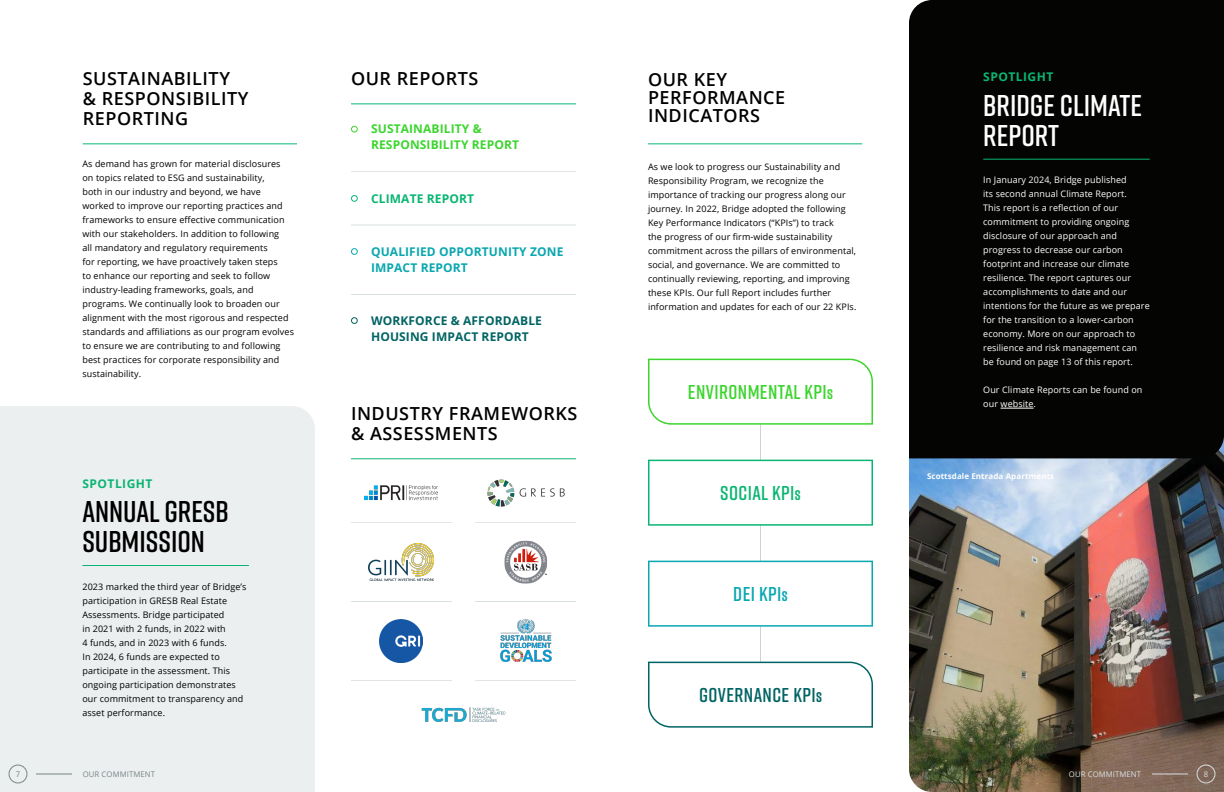
<style>
.page{position:relative;width:1224px;height:792px;background:#fff}
.page>*{position:absolute;margin:0;border:0;box-sizing:border-box;transform-origin:0 0}
.Spotlight_Header{font:600 30px/30px "Rift";color:#000}
.Spotlight_Header-2{font:600 30px/30px "Rift";color:#fff}
.t1{font:600 20px "Rift";letter-spacing:.02em;color:#3cd52e}
.t2{font:600 20px "Rift";letter-spacing:.02em;color:#006363}
.t3{font:600 20px "Rift";letter-spacing:.02em;color:#09b573}
.t4{font:600 20px "Rift";letter-spacing:.02em;color:#09a7af}
.Subtitle_Style{font:600 18px/20px "Open Sans";letter-spacing:.03em;color:#000}
.t5{font:700 12px/16px "Open Sans";letter-spacing:.01em;color:#006363}
.t6{font:700 12px/16px "Open Sans";letter-spacing:.01em;color:#09a7af}
.t7{font:700 12px/16px "Open Sans";letter-spacing:.01em;color:#3cd52e}
.Header_2{font:700 12px "Open Sans";letter-spacing:.04em;color:#0ab573}
.t8{font:700 12px "Open Sans";letter-spacing:.01em;color:#09b573}
.Paragraph_Style{font:9px/14px "Open Sans";letter-spacing:.01em;color:#000}
.t9{font:9px/14px "Open Sans";letter-spacing:.01em;color:#fff}
.Paragraph_Style-2{font:700 8px "Open Sans";letter-spacing:.01em;color:#fff}
.Numbers___Callouts_2{font:7.8px "Open Sans";letter-spacing:.01em;color:#788586}
.Numbers___Callouts_2-2{font:7.8px "Open Sans";letter-spacing:.01em;color:#d8dfe1}
.s1{font-weight:700;font-size:14px}
</style>
<div class="page">
<img style="left:909px;top:458px;width:315px;height:334px">
<hr style="left:648px;top:143px;width:214px;height:1px;background:#0ab573">
<hr style="left:83px;top:143px;width:214px;height:1px;background:#0ab573">
<hr style="left:351px;top:104px;width:225px;height:1px;background:#0ab573">
<hr style="left:351px;top:458px;width:225px;height:1px;background:#0ab573">
<hr style="left:760px;top:389px;width:1px;height:309px;background:#cdd4d6">
<svg style="left:648px;top:359px;width:225px;height:66px"></svg>
<svg style="left:648px;top:460px;width:225px;height:66px"></svg>
<svg style="left:648px;top:561px;width:225px;height:66px"></svg>
<svg style="left:648px;top:662px;width:225px;height:66px"></svg>
<svg style="left:351px;top:126px;width:7px;height:7px"></svg>
<svg style="left:351px;top:248px;width:7px;height:7px"></svg>
<svg style="left:351px;top:317px;width:7px;height:7px"></svg>
<svg style="left:351px;top:195px;width:7px;height:7px"></svg>
<hr style="left:351px;top:171px;width:225px;height:1px;background:#cdd4d6">
<hr style="left:351px;top:225px;width:225px;height:1px;background:#cdd4d6">
<hr style="left:351px;top:294px;width:225px;height:1px;background:#cdd4d6">
<img style="left:500px;top:619px;width:52px;height:43px">
<img style="left:379px;top:619px;width:44px;height:44px">
<img style="left:364px;top:485px;width:74px;height:16px">
<img style="left:368px;top:544px;width:66px;height:36px">
<hr style="left:475px;top:680px;width:101px;height:1px;background:#cdd4d6">
<hr style="left:351px;top:680px;width:101px;height:1px;background:#cdd4d6">
<img style="left:487px;top:479px;width:78px;height:28px">
<img style="left:504px;top:541px;width:43px;height:43px">
<img style="left:422px;top:708px;width:83px;height:13px">
<hr style="left:475px;top:522px;width:101px;height:1px;background:#cdd4d6">
<hr style="left:351px;top:522px;width:101px;height:1px;background:#cdd4d6">
<hr style="left:475px;top:601px;width:101px;height:1px;background:#cdd4d6">
<hr style="left:351px;top:601px;width:101px;height:1px;background:#cdd4d6">
<div style="left:0;top:406px;width:315px;height:386px;background:#eceff0"></div>
<div style="left:909px;top:0;width:315px;height:458px;background:#040503"></div>
<hr style="left:82px;top:565px;width:167px;height:1px;background:#0ab573">
<hr style="left:983px;top:159px;width:167px;height:1px;background:#0ab573">
<hr style="left:1001px;top:408px;width:33px;height:1px;background:#fff">
<div style="left:1197px;top:765px;width:18px;height:18px;border:1px solid #d8dfe1;border-radius:50%"></div>
<hr style="left:1152px;top:774px;width:36px;height:1px;background:#d8dfe1">
<div style="left:9px;top:765px;width:18px;height:18px;border:1px solid #788586;border-radius:50%"></div>
<hr style="left:36px;top:774px;width:36px;height:1px;background:#788586">
<p class="Subtitle_Style" style="left:83px;top:68px;width:167px">SUSTAINABILITY<br>&amp; RESPONSIBILITY<br>REPORTING</p>
<p class="Subtitle_Style" style="left:351px;top:68px;width:129px">OUR REPORTS</p>
<h3 class="t7" style="left:371px;top:121px;width:150px">SUSTAINABILITY &amp;<br>RESPONSIBILITY REPORT</h3>
<p class="Paragraph_Style" style="left:82px;top:157px;width:213px">As demand has grown for material disclosures<br>on topics related to ESG and sustainability,<br>both in our industry and beyond, we have worked to improve our reporting practices and frameworks to ensure effective communication with our stakeholders. In addition to following<br>all mandatory and regulatory requirements<br>for reporting, we have proactively taken steps<br>to enhance our reporting and seek to follow industry-leading frameworks, goals, and programs. We continually look to broaden our alignment with the most rigorous and respected standards and affiliations as our program evolves to ensure we are contributing to and following best practices for corporate responsibility and sustainability.</p>
<p class="Header_2" style="left:82px;top:475px;width:72px">SPOTLIGHT</p>
<p class="Spotlight_Header" style="left:82px;top:496px;width:148px">ANNUAL GRESB<br>SUBMISSION</p>
<p class="Paragraph_Style" style="left:82px;top:579px;width:166px">2023 marked the third year of Bridge’s participation in GRESB Real Estate Assessments. Bridge participated<br>in 2021 with 2 funds, in 2022 with<br>4 funds, and in 2023 with 6 funds.<br>In 2024, 6 funds are expected to participate in the assessment. This ongoing participation demonstrates our commitment to transparency and asset performance.</p>
<h3 class="t8" style="left:371px;top:190px;width:104px">CLIMATE REPORT</h3>
<h3 class="t6" style="left:371px;top:243px;width:194px">QUALIFIED OPPORTUNITY ZONE<br>IMPACT REPORT</h3>
<h3 class="t5" style="left:371px;top:312px;width:172px">WORKFORCE &amp; AFFORDABLE<br>HOUSING IMPACT REPORT</h3>
<p class="Subtitle_Style" style="left:351px;top:403px;width:228px">INDUSTRY FRAMEWORKS &amp; ASSESSMENTS</p>
<p class="Subtitle_Style" style="left:648px;top:70px;width:139px;line-height:18px">OUR KEY<br>PERFORMANCE<br>INDICATORS</p>
<p class="Paragraph_Style" style="left:648px;top:159px;width:210px">As we look to progress our Sustainability and Responsibility Program, we recognize the importance of tracking our progress along our journey. In 2022, Bridge adopted the following Key Performance Indicators (“KPIs”) to track<br>the progress of our firm-wide sustainability commitment across the pillars of environmental, social, and governance. We are committed to continually reviewing, reporting, and improving these KPIs. Our full Report includes further information and updates for each of our 22 KPIs.</p>
<p class="t1" style="left:688px;top:378px;width:147px">ENVIRONMENTAL KPI<span class="s1">s</span></p>
<p class="t3" style="left:720px;top:479px;width:82px">SOCIAL KPI<span class="s1">S</span></p>
<p class="t4" style="left:733px;top:580px;width:56px">DEI KPI<span class="s1">s</span></p>
<p class="t2" style="left:699px;top:681px;width:124px">GOVERNANCE KPI<span class="s1">S</span></p>
<p class="Header_2" style="left:983px;top:68px;width:72px">SPOTLIGHT</p>
<p class="Spotlight_Header-2" style="left:983px;top:90px;width:160px">BRIDGE CLIMATE<br>REPORT</p>
<p class="t9" style="left:983px;top:173px;width:168px">In January 2024, Bridge published<br>its second annual Climate Report.<br>This report is a reflection of our commitment to providing ongoing disclosure of our approach and progress to decrease our carbon footprint and increase our climate resilience. The report captures our accomplishments to date and our intentions for the future as we prepare for the transition to a lower-carbon economy. More on our approach to resilience and risk management can be found on page 13 of this report.</p>
<p class="t9" style="left:983px;top:383px;width:161px">Our Climate Reports can be found on our website.</p>
<p class="Paragraph_Style-2" style="left:927px;top:471px;width:129px">Scottsdale Entrada Apartments</p>
<p class="Numbers___Callouts_2" style="left:16px;top:769px;width:6px">7</p>
<p class="Numbers___Callouts_2" style="left:83px;top:769px;width:74px">OUR COMMITMENT</p>
<p class="Numbers___Callouts_2-2" style="left:1069px;top:769px;width:74px">OUR COMMITMENT</p>
<p class="Numbers___Callouts_2-2" style="left:1204px;top:769px;width:6px">8</p>
</div>
